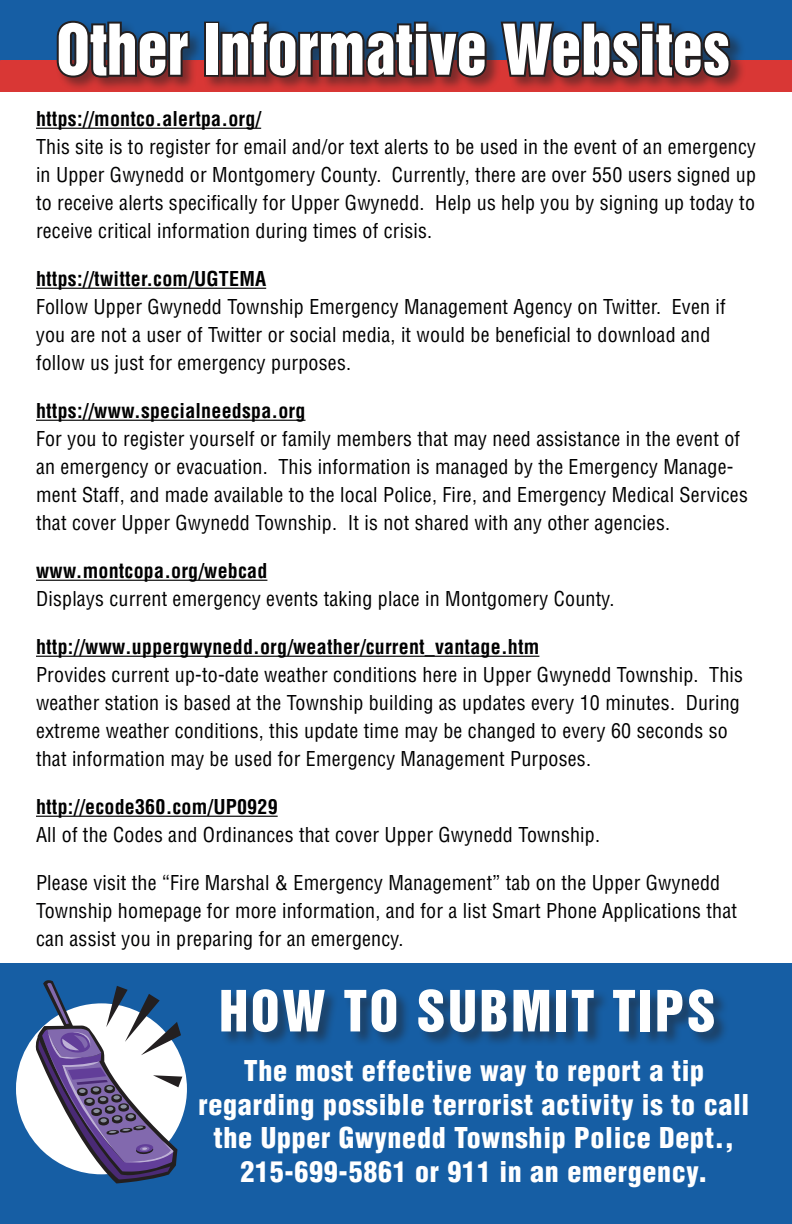
<style>
.page{position:relative;width:792px;height:1224px;background:#fff}
.page>*{position:absolute;margin:0;border:0;box-sizing:border-box;transform-origin:0 0}
.t1{font:64px "Helvetica Inserat";color:#fff;scale:.95 1}
.t2{font:52px "Helvetica Inserat";letter-spacing:.05em;color:#fff}
.t3{font:900 condensed 28px/33.6px "Helvetica";letter-spacing:.025em;color:#fff;text-align:center}
.t4{font:condensed 20px/28px "Helvetica";letter-spacing:.01em;color:#000001}
.t5{font:700 condensed 20px "Helvetica";letter-spacing:.01em;color:#000001}
</style>
<div class="page">
<div style="left:0;top:8px;width:792px;height:84px;background:#d93735"></div>
<div style="left:0;top:0;width:792px;height:60px;background:#165ea4"></div>
<div style="left:56px;top:20px;width:690px;height:72px;background:#231f20;opacity:.5"></div>
<svg style="left:56px;top:20px;width:136px;height:60px"></svg>
<div style="left:204px;top:22px;width:15px;height:55px;border:4px solid #231f20"></div>
<svg style="left:218px;top:20px;width:271px;height:60px"></svg>
<svg style="left:498px;top:20px;width:235px;height:60px"></svg>
<hr style="left:36px;top:128px;width:225px;height:1px;background:#000001">
<hr style="left:36px;top:288px;width:230px;height:1px;background:#000001">
<hr style="left:36px;top:420px;width:270px;height:1px;background:#000001">
<hr style="left:36px;top:580px;width:231px;height:1px;background:#000001">
<hr style="left:36px;top:656px;width:503px;height:1px;background:#000001">
<hr style="left:36px;top:816px;width:242px;height:1px;background:#000001">
<div style="left:0;top:963px;width:792px;height:261px;background:#165ea4"></div>
<div style="left:221px;top:988px;width:508px;height:59px;background:#231f20;opacity:.5"></div>
<svg style="left:16px;top:980px;width:171px;height:203px"></svg>
<h1 class="t1" style="left:56px;top:11px;width:711px">Other Informative Websites</h1>
<p class="t5" style="left:36px;top:107px;width:227px">https://montco.alertpa.org/</p>
<p class="t4" style="left:36px;top:133px;width:722px;text-align:justify">This site is to register for email and/or text alerts to be used in the event of an emergency in Upper Gwynedd or Montgomery County. Currently, there are over 550 users signed up to receive alerts specifically for Upper Gwynedd. Help us help you by signing up today to receive critical information during times of crisis.</p>
<p class="t5" style="left:36px;top:267px;width:232px">https://twitter.com/UGTEMA</p>
<p class="t4" style="left:36px;top:293px;width:691px">Follow Upper Gwynedd Township Emergency Management Agency on Twitter. Even if you are not a user of Twitter or social media, it would be beneficial to download and follow us just for emergency purposes.</p>
<p class="t5" style="left:36px;top:399px;width:271px">https://www.specialneedspa.org</p>
<p class="t4" style="left:36px;top:425px;width:713px">For you to register yourself or family members that may need assistance in the event of an emergency or evacuation. This information is managed by the Emergency Manage&shy;ment Staff, and made available to the local Police, Fire, and Emergency Medical Services that cover Upper Gwynedd Township. It is not shared with any other agencies.</p>
<p class="t5" style="left:36px;top:559px;width:233px">www.montcopa.org/webcad</p>
<p class="t4" style="left:36px;top:585px;width:580px">Displays current emergency events taking place in Montgomery County.</p>
<p class="t5" style="left:36px;top:635px;width:505px">http://www.uppergwynedd.org/weather/current_vantage.htm</p>
<p class="t4" style="left:36px;top:661px;width:709px">Provides current up-to-date weather conditions here in Upper Gwynedd Township. This weather station is based at the Township building as updates every 10 minutes. During extreme weather conditions, this update time may be changed to every 60 seconds so that information may be used for Emergency Management Purposes.</p>
<p class="t5" style="left:36px;top:795px;width:243px">http://ecode360.com/UP0929</p>
<p class="t4" style="left:36px;top:821px;width:566px">All of the Codes and Ordinances that cover Upper Gwynedd Township.</p>
<p class="t4" style="left:36px;top:869px;width:703px">Please visit the “Fire Marshal &amp; Emergency Management” tab on the Upper Gwynedd<br>Township homepage for more information, and for a list Smart Phone Applications that can assist you in preparing for an emergency.</p>
<h2 class="t2" style="left:219px;top:980px;width:498px">HOW TO SUBMIT TIPS</h2>
<h3 class="t3" style="left:199px;top:1054px;width:552px">The most effective way to report a tip regarding possible terrorist activity is to call the Upper Gwynedd Township Police Dept., 215-699-5861 or 911 in an emergency.</h3>
</div>
